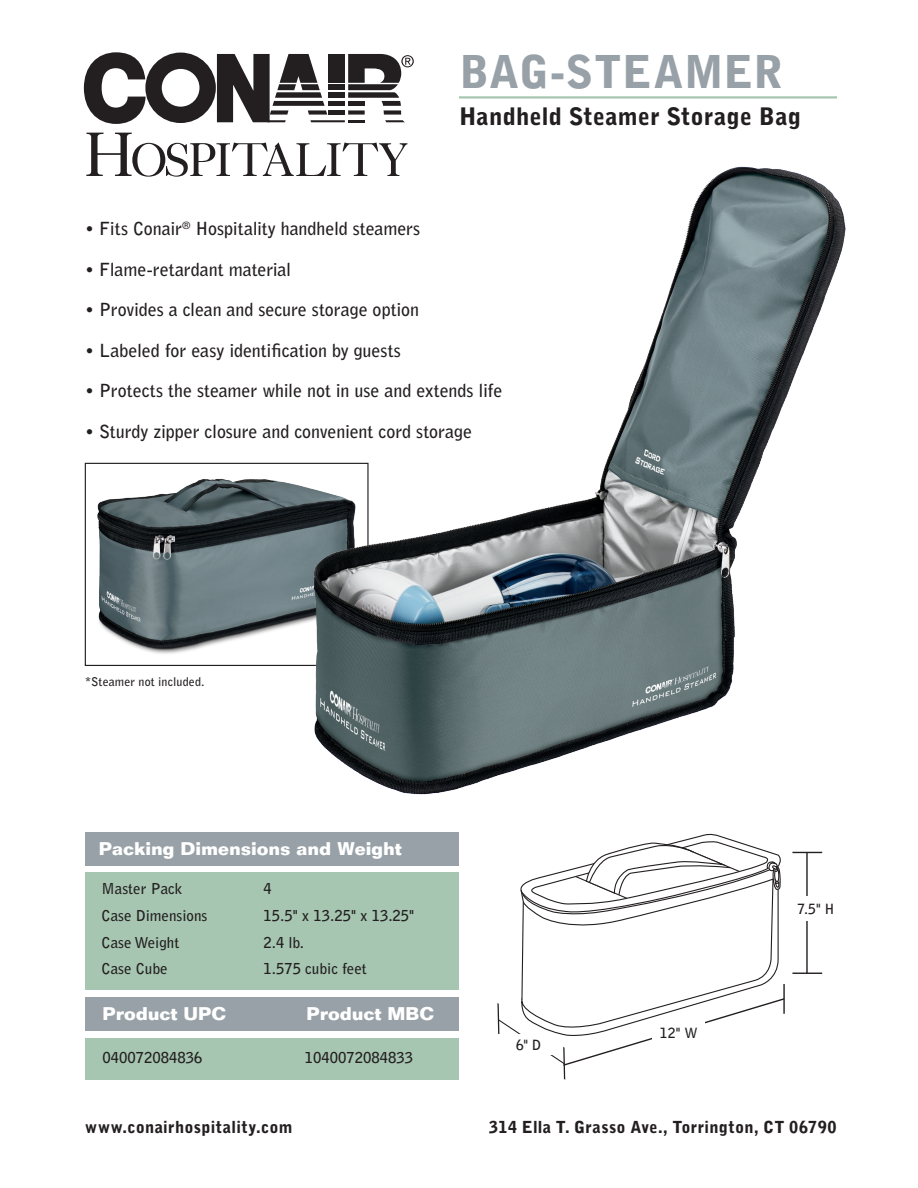
<style>
.page{position:relative;width:918px;height:1188px;background:#fff}
.page>*{position:absolute;margin:0;border:0;box-sizing:border-box;transform-origin:0 0}
.t1{font:900 45px "Bell Gothic Std";letter-spacing:.01em;color:#97a1a7}
.t2{font:900 24px "Bell Gothic Std";letter-spacing:.015em;color:#231f20}
.t3{font:700 18px "Bell Gothic Std";letter-spacing:-.005em;color:#231f20}
.t4{font:700 18px "Folio Std";color:#fff}
.t5{font:900 16.5px "Bell Gothic Std";letter-spacing:.02em;color:#231f20}
.t6{font:700 15px "Bell Gothic Std";color:#231f20}
.t7{font:700 14.1px "Bell Gothic Std";color:#231f20}
.t8{font:700 12px "Bell Gothic Std";letter-spacing:.015em;color:#231f20}
</style>
<div class="page">
<img style="left:97px;top:478px;width:201px;height:176px">
<div style="left:85px;top:463px;width:284px;height:203px;border:1px solid #231f20"></div>
<img style="left:298px;top:143px;width:548px;height:652px">
<div style="left:85px;top:1038px;width:374px;height:41px;background:#a6c6b1"></div>
<div style="left:85px;top:997px;width:374px;height:34px;background:#97a1a7"></div>
<div style="left:85px;top:833px;width:374px;height:33px;background:#97a1a7"></div>
<div style="left:85px;top:873px;width:374px;height:117px;background:#a6c6b1"></div>
<svg style="left:84px;top:52px;width:330px;height:72px"></svg>
<svg style="left:86px;top:133px;width:321px;height:44px"></svg>
<hr style="left:459px;top:96px;width:378px;height:3px;background:#a6c6b1">
<hr style="left:806px;top:852px;width:2px;height:122px;background:#231f20">
<hr style="left:792px;top:852px;width:30px;height:1px;background:#231f20">
<hr style="left:792px;top:973px;width:30px;height:1px;background:#231f20">
<div style="left:788px;top:896px;width:57px;height:25px;background:#fff"></div>
<svg style="left:497px;top:833px;width:288px;height:247px"></svg>
<div style="left:652px;top:1019px;width:53px;height:28px;background:#fff"></div>
<h1 class="t1" style="left:459px;top:45px;width:326px">BAG-STEAMER</h1>
<h2 class="t2" style="left:459px;top:103px;width:344px">Handheld Steamer Storage Bag</h2>
<p class="t3" style="left:85px;top:218px;width:336px">• Fits Conair<sup>®</sup> Hospitality handheld steamers</p>
<p class="t3" style="left:85px;top:259px;width:207px">• Flame-retardant material</p>
<p class="t3" style="left:85px;top:299px;width:335px">• Provides a clean and secure storage option</p>
<p class="t3" style="left:85px;top:340px;width:317px">• Labeled for easy identification by guests</p>
<p class="t3" style="left:85px;top:380px;width:419px">• Protects the steamer while not in use and extends life</p>
<p class="t3" style="left:85px;top:421px;width:388px">• Sturdy zipper closure and convenient cord storage</p>
<p class="t8" style="left:85px;top:674px;width:121px">*Steamer not included.</p>
<p class="t4" style="left:99px;top:838px;width:304px">Packing Dimensions and Weight</p>
<p class="t6" style="left:102px;top:880px;width:82px">Master Pack</p>
<p class="t6" style="left:264px;top:880px;width:10px">4</p>
<p class="t6" style="left:102px;top:906px;width:107px">Case Dimensions</p>
<p class="t6" style="left:264px;top:906px;width:152px">15.5" x 13.25" x 13.25"</p>
<p class="t6" style="left:102px;top:933px;width:79px">Case Weight</p>
<p class="t6" style="left:264px;top:933px;width:42px">2.4 lb.</p>
<p class="t6" style="left:102px;top:960px;width:68px">Case Cube</p>
<p class="t6" style="left:264px;top:960px;width:105px">1.575 cubic feet</p>
<p class="t4" style="left:102px;top:1002px;width:125px">Product UPC</p>
<p class="t4" style="left:306px;top:1002px;width:129px">Product MBC</p>
<p class="t6" style="left:102px;top:1048px;width:102px">040072084836</p>
<p class="t6" style="left:305px;top:1048px;width:110px">1040072084833</p>
<p class="t7" style="left:516px;top:1036px;width:27px">6" D</p>
<p class="t7" style="left:660px;top:1024px;width:39px">12" W</p>
<p class="t7" style="left:798px;top:900px;width:39px">7.5" H</p>
<p class="t5" style="left:85px;top:1118px;width:209px">www.conairhospitality.com</p>
<p class="t5" style="left:489px;top:1118px;width:349px">314 Ella T. Grasso Ave., Torrington, CT 06790</p>
</div>
